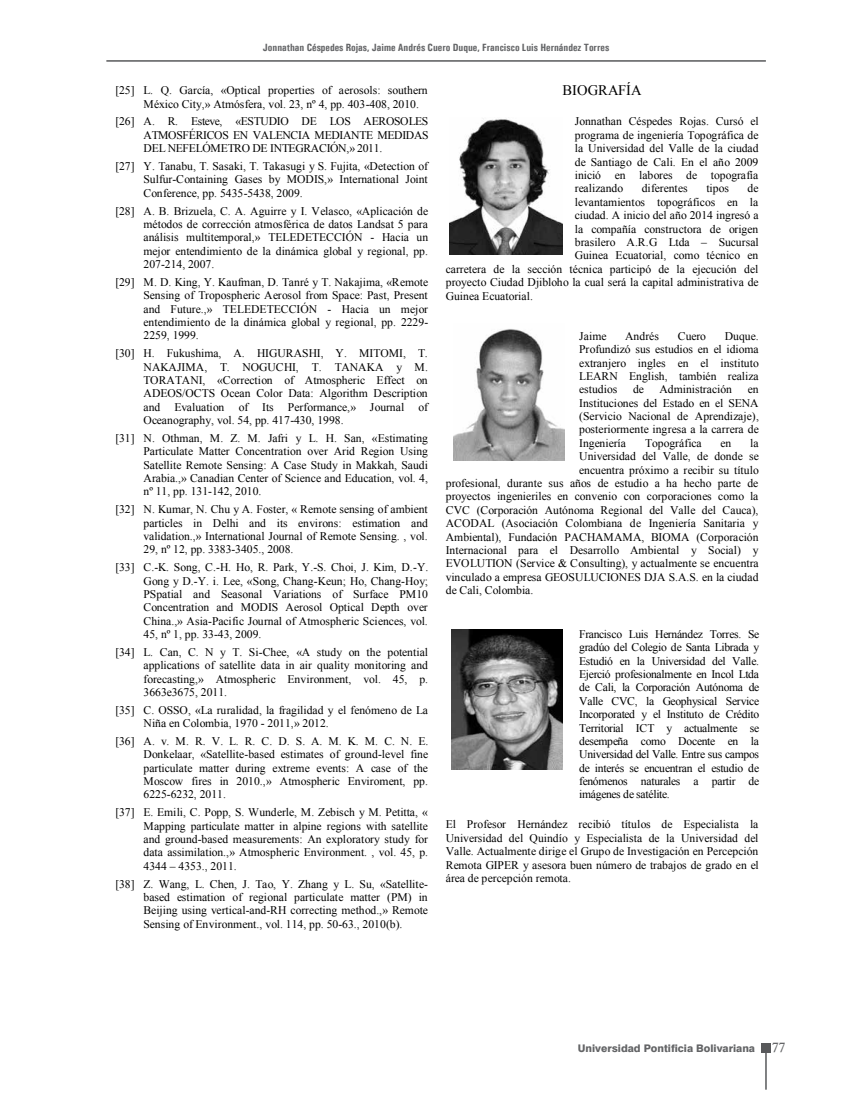
<style>
.page{position:relative;width:851px;height:1106px;background:#fff}
.page>*{position:absolute;margin:0;border:0;box-sizing:border-box;transform-origin:0 0}
.t1{font:14.55px "Times New Roman";color:#000}
.t2{font:13.5px "Aldine 721 BT";color:#636466}
.t3{font:11.7px/13.4px "Times New Roman";color:#000;text-align:justify}
.t4{font:700 condensed 10.5px "Univers";color:#636466}
.t5{font:800 10.5px "Swiss 721 BT";color:#636466}
</style>
<div class="page">
<hr style="left:765px;top:1052px;width:1px;height:37px;background:#58595b">
<div style="left:760px;top:1043px;width:10px;height:10px;background:#58595b"></div>
<hr style="left:106px;top:60px;width:659px;height:2px;background:#58595b">
<img style="left:449px;top:119px;width:113px;height:135px">
<img style="left:453px;top:329px;width:111px;height:131px">
<img style="left:451px;top:630px;width:111px;height:139px">
<p class="t4" style="left:263px;top:41px;width:348px">Jonnathan Céspedes Rojas, Jaime Andrés Cuero Duque, Francisco Luis Hernández Torres</p>
<p class="t3" style="left:143px;top:83px;width:285px;text-indent:-28px">[25] L. Q. García, «Optical properties of aerosols: southern<br>México City,» Atmósfera, vol. 23, nº 4, pp. 403-408, 2010.</p>
<p class="t3" style="left:143px;top:115px;width:286px;text-indent:-28px">[26] A. R. Esteve, «ESTUDIO DE LOS AEROSOLES ATMOSFÉRICOS EN VALENCIA MEDIANTE MEDIDAS DEL NEFELÓMETRO DE INTEGRACIÓN,» 2011.</p>
<p class="t3" style="left:143px;top:159px;width:286px;text-indent:-28px">[27] Y. Tanabu, T. Sasaki, T. Takasugi y S. Fujita, «Detection of Sulfur-Containing Gases by MODIS,» International Joint Conference, pp. 5435-5438, 2009.</p>
<p class="t3" style="left:143px;top:204px;width:286px;text-indent:-28px">[28] A. B. Brizuela, C. A. Aguirre y I. Velasco, «Aplicación de métodos de corrección atmosférica de datos Landsat 5 para análisis multitemporal,» TELEDETECCIÓN - Hacia un mejor entendimiento de la dinámica global y regional, pp.<br>207-214, 2007.</p>
<p class="t3" style="left:143px;top:275px;width:286px;text-indent:-28px">[29] M. D. King, Y. Kaufman, D. Tanré y T. Nakajima, «Remote Sensing of Tropospheric Aerosol from Space: Past, Present and Future.,» TELEDETECCIÓN - Hacia un mejor entendimiento de la dinámica global y regional, pp. 2229- 2259, 1999.</p>
<p class="t3" style="left:143px;top:346px;width:286px;text-indent:-28px">[30] H. Fukushima, A. HIGURASHI, Y. MITOMI, T.<br>NAKAJIMA, T. NOGUCHI, T. TANAKA y M.<br>TORATANI, «Correction of Atmospheric Effect on ADEOS/OCTS Ocean Color Data: Algorithm Description and Evaluation of Its Performance,» Journal of Oceanography, vol. 54, pp. 417-430, 1998.</p>
<p class="t3" style="left:143px;top:431px;width:286px;text-indent:-28px">[31] N. Othman, M. Z. M. Jafri y L. H. San, «Estimating Particulate Matter Concentration over Arid Region Using Satellite Remote Sensing: A Case Study in Makkah, Saudi Arabia.,» Canadian Center of Science and Education, vol. 4, nº 11, pp. 131-142, 2010.</p>
<p class="t3" style="left:143px;top:502px;width:286px;text-indent:-28px">[32] N. Kumar, N. Chu y A. Foster, « Remote sensing of ambient particles in Delhi and its environs: estimation and validation.,» International Journal of Remote Sensing. , vol.<br>29, nº 12, pp. 3383-3405., 2008.</p>
<p class="t3" style="left:143px;top:560px;width:286px;text-indent:-28px">[33] C.-K. Song, C.-H. Ho, R. Park, Y.-S. Choi, J. Kim, D.-Y.<br>Gong y D.-Y. i. Lee, «Song, Chang-Keun; Ho, Chang-Hoy; PSpatial and Seasonal Variations of Surface PM10<br>Concentration and MODIS Aerosol Optical Depth over China.,» Asia-Pacific Journal of Atmospheric Sciences, vol.<br>45, nº 1, pp. 33-43, 2009.</p>
<p class="t3" style="left:143px;top:645px;width:286px;text-indent:-28px">[34] L. Can, C. N y T. Si-Chee, «A study on the potential applications of satellite data in air quality monitoring and forecasting,» Atmospheric Environment, vol. 45, p.<br>3663e3675, 2011.</p>
<p class="t3" style="left:143px;top:703px;width:286px;text-indent:-28px">[35] C. OSSO, «La ruralidad, la fragilidad y el fenómeno de La<br>Niña en Colombia, 1970 - 2011,» 2012.</p>
<p class="t3" style="left:143px;top:734px;width:286px;text-indent:-28px">[36] A. v. M. R. V. L. R. C. D. S. A. M. K. M. C. N. E.<br>Donkelaar, «Satellite-based estimates of ground-level fine particulate matter during extreme events: A case of the Moscow fires in 2010.,» Atmospheric Enviroment, pp.<br>6225-6232, 2011.</p>
<p class="t3" style="left:143px;top:805px;width:286px;text-indent:-28px">[37] E. Emili, C. Popp, S. Wunderle, M. Zebisch y M. Petitta, « Mapping particulate matter in alpine regions with satellite and ground-based measurements: An exploratory study for data assimilation.,» Atmospheric Environment. , vol. 45, p.<br>4344 – 4353., 2011.</p>
<p class="t3" style="left:143px;top:876px;width:286px;text-indent:-28px">[38] Z. Wang, L. Chen, J. Tao, Y. Zhang y L. Su, «Satellite&shy;based estimation of regional particulate matter (PM) in Beijing using vertical-and-RH correcting method.,» Remote Sensing of Environment., vol. 114, pp. 50-63., 2010(b).</p>
<p class="t1" style="left:562px;top:80px;width:81px">BIOGRAFÍA</p>
<p class="t3" style="left:574px;top:115px;width:185px">Jonnathan Céspedes Rojas. Cursó el programa de ingeniería Topográfica de la Universidad del Valle de la ciudad de Santiago de Cali. En el año 2009 inició en labores de topografía realizando</p>
<p class="t3" style="left:641px;top:182px;width:47px">diferentes</p>
<p class="t3" style="left:706px;top:182px;width:24px">tipos</p>
<p class="t3" style="left:747px;top:182px;width:12px">de</p>
<p class="t3" style="left:574px;top:195px;width:185px">levantamientos topográficos en la</p>
<p class="t3" style="left:574px;top:208px;width:185px">ciudad. A inicio del año 2014 ingresó a</p>
<p class="t3" style="left:574px;top:222px;width:185px">la compañía constructora de origen</p>
<p class="t3" style="left:574px;top:235px;width:185px">brasilero A.R.G Ltda – Sucursal</p>
<p class="t3" style="left:574px;top:248px;width:185px">Guinea Ecuatorial, como técnico en</p>
<p class="t3" style="left:446px;top:262px;width:314px">carretera de la sección técnica participó de la ejecución del</p>
<p class="t3" style="left:446px;top:275px;width:314px">proyecto Ciudad Djibloho la cual será la capital administrativa de</p>
<p class="t3" style="left:446px;top:289px;width:89px">Guinea Ecuatorial.</p>
<p class="t3" style="left:579px;top:329px;width:29px">Jaime</p>
<p class="t3" style="left:625px;top:329px;width:35px">Andrés</p>
<p class="t3" style="left:677px;top:329px;width:30px">Cuero</p>
<p class="t3" style="left:579px;top:329px;width:181px;text-indent:145px">Duque.<br>Profundizó sus estudios en el idioma extranjero ingles en el instituto LEARN English, también realiza estudios</p>
<p class="t3" style="left:633px;top:382px;width:12px">de</p>
<p class="t3" style="left:659px;top:382px;width:74px">Administración</p>
<p class="t3" style="left:579px;top:382px;width:181px;text-indent:169px">en Instituciones del Estado en el SENA (Servicio Nacional de Aprendizaje), posteriormente ingresa a la carrera de Ingeniería</p>
<p class="t3" style="left:645px;top:436px;width:58px">Topográfica</p>
<p class="t3" style="left:720px;top:436px;width:12px">en</p>
<p class="t3" style="left:750px;top:436px;width:10px">la</p>
<p class="t3" style="left:579px;top:449px;width:181px">Universidad del Valle, de donde se</p>
<p class="t3" style="left:579px;top:463px;width:181px">encuentra próximo a recibir su título</p>
<p class="t3" style="left:446px;top:476px;width:314px">profesional, durante sus años de estudio a ha hecho parte de</p>
<p class="t3" style="left:446px;top:489px;width:314px">proyectos ingenieriles en convenio con corporaciones como la</p>
<p class="t3" style="left:446px;top:503px;width:314px">CVC (Corporación Autónoma Regional del Valle del Cauca),</p>
<p class="t3" style="left:446px;top:516px;width:314px">ACODAL (Asociación Colombiana de Ingeniería Sanitaria y</p>
<p class="t3" style="left:446px;top:530px;width:314px">Ambiental), Fundación PACHAMAMA, BIOMA (Corporación</p>
<p class="t3" style="left:446px;top:543px;width:314px">Internacional para el Desarrollo Ambiental y Social) y</p>
<p class="t3" style="left:446px;top:556px;width:314px">EVOLUTION (Service &amp; Consulting), y actualmente se encuentra</p>
<p class="t3" style="left:446px;top:570px;width:314px">vinculado a empresa GEOSULUCIONES DJA S.A.S. en la ciudad</p>
<p class="t3" style="left:446px;top:583px;width:89px">de Cali, Colombia.</p>
<p class="t3" style="left:579px;top:627px;width:182px">Francisco Luis Hernández Torres. Se gradúo del Colegio de Santa Librada y Estudió en la Universidad del Valle.<br>Ejerció profesionalmente en Incol Ltda de Cali, la Corporación Autónoma de Valle CVC, la Geophysical Service Incorporated y el Instituto de Crédito Territorial ICT y actualmente se desempeña como Docente en la Universidad del Valle. Entre sus campos de interés se encuentran el estudio de fenómenos naturales a partir de imágenes de satélite.</p>
<p class="t3" style="left:446px;top:817px;width:314px">El Profesor Hernández recibió títulos de Especialista la Universidad del Quindío y Especialista de la Universidad del Valle. Actualmente dirige el Grupo de Investigación en Percepción Remota GIPER y asesora buen número de trabajos de grado en el área de percepción remota.</p>
<p class="t5" style="left:577px;top:1041px;width:179px">Universidad Pontificia Bolivariana</p>
<p class="t2" style="left:772px;top:1039px;width:15px">77</p>
</div>
